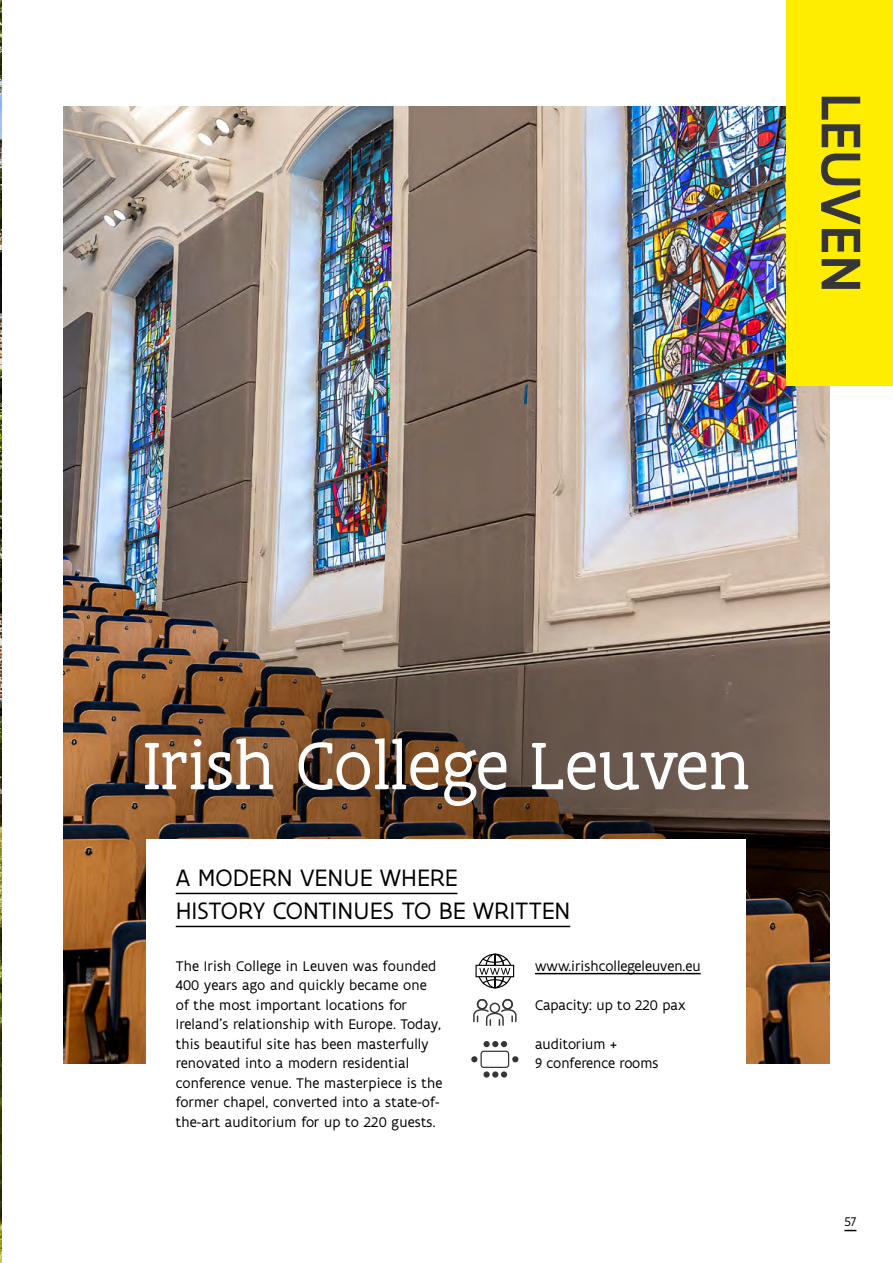
<style>
.page{position:relative;width:893px;height:1263px;background:#fff}
.page>*{position:absolute;margin:0;border:0;box-sizing:border-box;transform-origin:0 0}
.t1{font:72px "Flanders Art Serif";color:#fff}
.hoofdtitel{font:500 60px "Flanders Art Sans";letter-spacing:.005em;color:#373636}
.subititel_quotes{font:25.5px "Flanders Art Sans";letter-spacing:-.005em;color:#000}
.t2{font:15px/19.5px "Flanders Art Sans";letter-spacing:.01em;color:#000}
.pagnr{font:13.5px "Flanders Art Sans";color:#000}
</style>
<div class="page">
<img style="left:0;top:0;width:1px;height:1263px">
<img style="left:64px;top:106px;width:765px;height:957px">
<svg style="left:64px;top:574px;width:752px;height:436px;background:#715846"></svg>
<svg style="left:844px;top:1230px;width:12px;height:1px"></svg>
<div style="left:147px;top:839px;width:599px;height:381px;background:#fff"></div>
<hr style="left:176px;top:893px;width:281px;height:1px;background:#000">
<hr style="left:176px;top:926px;width:394px;height:1px;background:#000">
<hr style="left:535px;top:973px;width:166px;height:1px;background:#000">
<svg style="left:473px;top:999px;width:44px;height:27px"></svg>
<svg style="left:471px;top:1041px;width:47px;height:36px"></svg>
<svg style="left:475px;top:954px;width:39px;height:34px"></svg>
<div style="left:787px;top:0;width:106px;height:386px;background:#ffed00"></div>
<p class="hoofdtitel" style="left:879px;top:93px;width:201px;rotate:90deg">LEUVEN</p>
<p class="t1" style="left:144px;top:724px;width:607px">Irish College Leuven</p>
<p class="subititel_quotes" style="left:176px;top:862px;width:283px">A MODERN VENUE WHERE</p>
<p class="subititel_quotes" style="left:176px;top:895px;width:396px">HISTORY CONTINUES TO BE WRITTEN</p>
<p class="t2" style="left:176px;top:956px;width:268px">The Irish College in Leuven was founded 400 years ago and quickly became one of the most important locations for Ireland’s relationship with Europe. Today, this beautiful site has been masterfully renovated into a modern residential conference venue. The masterpiece is the former chapel, converted into a state-of&shy;the-art auditorium for up to 220 guests.</p>
<p class="t2" style="left:535px;top:956px;width:167px">www.irishcollegeleuven.eu</p>
<p class="t2" style="left:535px;top:995px;width:152px">Capacity: up to 220 pax</p>
<p class="t2" style="left:535px;top:1034px;width:125px">auditorium +<br>9 conference rooms</p>
<p class="pagnr" style="left:844px;top:1213px;width:13px">57</p>
</div>
